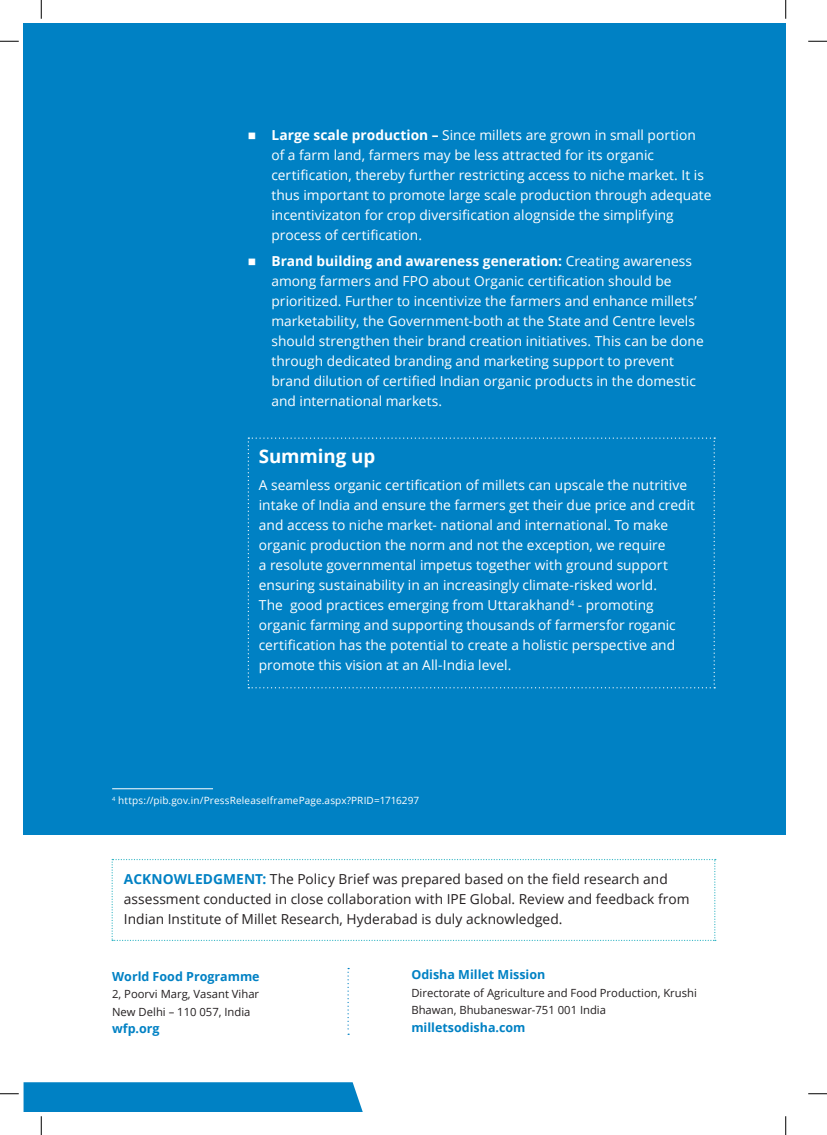
<style>
.page{position:relative;width:827px;height:1135px;background:#fff}
.page>*{position:absolute;margin:0;border:0;box-sizing:border-box;transform-origin:0 0}
.t1{font:700 18.75px "Open Sans";letter-spacing:-.01em;color:#fff}
.t2{font:13.75px/20px "Open Sans";color:#fff}
.t3{font:13.75px/20px "Open Sans";color:#231f20}
.t4{font:700 12.5px "Open Sans";color:#0081c4}
.t5{font:11.25px/17.5px "Open Sans";color:#231f20}
.t6{font:10px "Open Sans";letter-spacing:.015em;color:#fff}
.s1{font-weight:700}
.s2{font-weight:700;color:#0081c4}
</style>
<div class="page">
<div style="left:24px;top:24px;width:761px;height:811px;background:#0081c4"></div>
<hr style="left:112px;top:788px;width:101px;height:1px;background:#fff">
<svg style="left:248px;top:437px;width:467px;height:251px"></svg>
<svg style="left:111px;top:859px;width:604px;height:82px"></svg>
<svg style="left:347px;top:968px;width:2px;height:67px"></svg>
<svg style="left:0;top:40px;width:19px;height:2px"></svg>
<svg style="left:808px;top:40px;width:19px;height:2px"></svg>
<svg style="left:808px;top:1093px;width:19px;height:1px"></svg>
<svg style="left:40px;top:0;width:2px;height:19px"></svg>
<svg style="left:0;top:1082px;width:363px;height:53px"></svg>
<svg style="left:785px;top:0;width:1px;height:19px"></svg>
<svg style="left:785px;top:1116px;width:1px;height:19px"></svg>
<p class="t2" style="left:271px;top:125px;width:441px;text-indent:-24px">■ <span class="s1">Large scale production –</span> Since millets are grown in small portion of a farm land, farmers may be less attracted for its organic certification, thereby further restricting access to niche market. It is thus important to promote large scale production through adequate incentivizaton for crop diversification alognside the simplifying process of certification.</p>
<p class="t2" style="left:271px;top:250px;width:434px;text-indent:-24px">■ <span class="s1">Brand building and awareness generation:</span> Creating awareness among farmers and FPO about Organic certification should be prioritized. Further to incentivize the farmers and enhance millets’ marketability, the Government-both at the State and Centre levels should strengthen their brand creation initiatives. This can be done through dedicated branding and marketing support to prevent brand dilution of certified Indian organic products in the domestic and international markets.</p>
<h1 class="t1" style="left:259px;top:443px;width:118px">Summing up</h1>
<p class="t2" style="left:259px;top:475px;width:438px">A seamless organic certification of millets can upscale the nutritive intake of India and ensure the farmers get their due price and credit and access to niche market- national and international. To make organic production the norm and not the exception, we require<br>a resolute governmental impetus together with ground support ensuring sustainability in an increasingly climate-risked world.<br>The good practices emerging from Uttarakhand<sup>4</sup> - promoting organic farming and supporting thousands of farmersfor roganic certification has the potential to create a holistic perspective and promote this vision at an All-India level.</p>
<p class="t6" style="left:112px;top:794px;width:309px"><sup>4</sup> https://pib.gov.in/PressReleaseIframePage.aspx?PRID=1716297</p>
<p class="t3" style="left:124px;top:868px;width:567px"><span class="s2">ACKNOWLEDGMENT:</span> The Policy Brief was prepared based on the field research and assessment conducted in close collaboration with IPE Global. Review and feedback from<br>Indian Institute of Millet Research, Hyderabad is duly acknowledged.</p>
<p class="t4" style="left:112px;top:967px;width:149px">World Food Programme</p>
<p class="t5" style="left:112px;top:985px;width:148px">2, Poorvi Marg, Vasant Vihar<br>New Delhi – 110 057, India</p>
<p class="t4" style="left:112px;top:1020px;width:49px">wfp.org</p>
<p class="t4" style="left:411px;top:966px;width:135px">Odisha Millet Mission</p>
<p class="t5" style="left:411px;top:983px;width:287px">Directorate of Agriculture and Food Production, Krushi<br>Bhawan, Bhubaneswar-751 001 India</p>
<p class="t4" style="left:411px;top:1018px;width:116px">milletsodisha.com</p>
</div>
